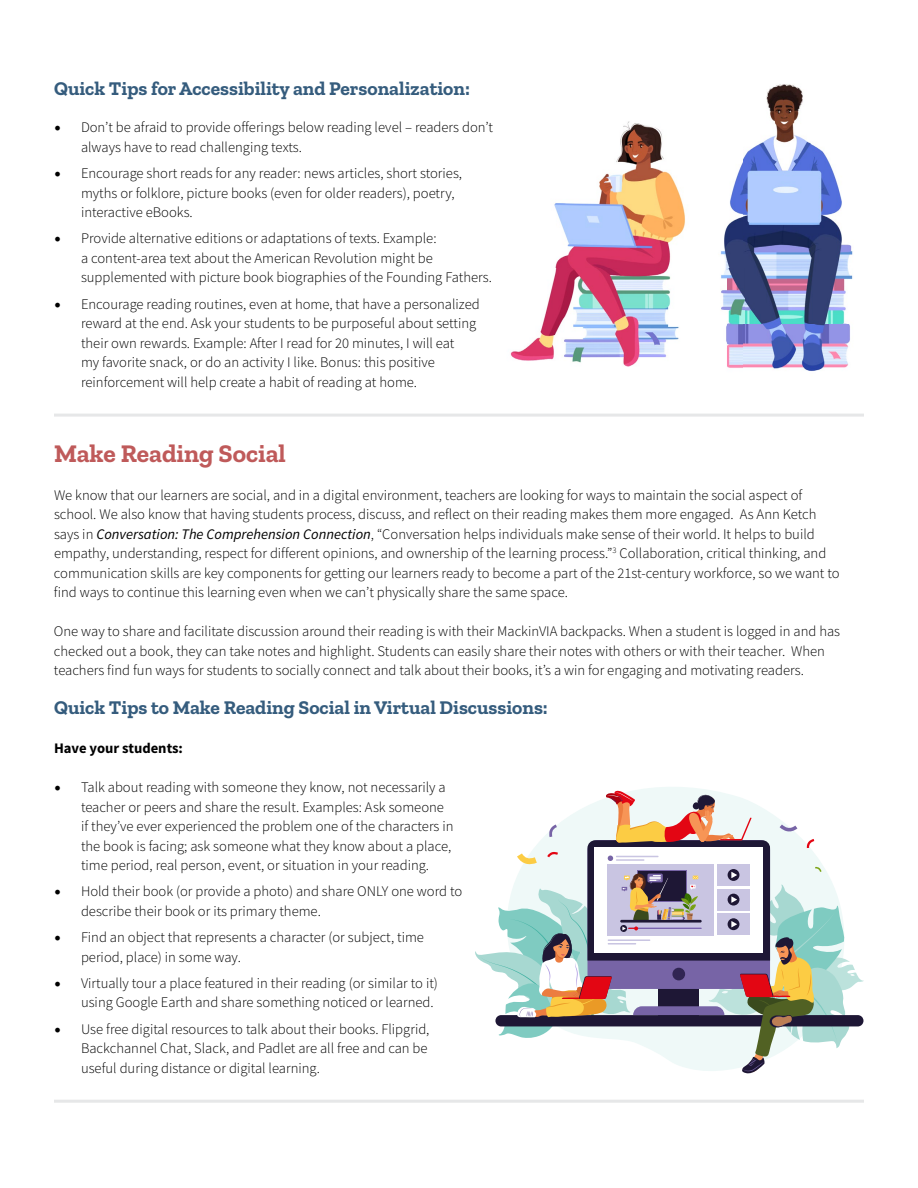
<style>
.page{position:relative;width:918px;height:1188px;background:#fff}
.page>*{position:absolute;margin:0;border:0;box-sizing:border-box;transform-origin:0 0}
.t1{font:700 25.5px "Zilla Slab";color:#bf5a5a}
.t2{font:700 19.5px "Zilla Slab";color:#355c7d}
.t3{font:300 14.7px/19.5px "Source Sans Pro";color:#000}
.t4{font:700 14.7px "Source Sans Pro";color:#000}
.s1{font-family:"Minion Pro";font-weight:400;font-size:18px}
.s2{font-weight:400;font-style:italic}
</style>
<div class="page">
<hr style="left:54px;top:414px;width:810px;height:3px;background:#e6e7e8">
<hr style="left:54px;top:1100px;width:810px;height:3px;background:#e6e7e8">
<svg style="left:475px;top:791px;width:389px;height:282px"></svg>
<img style="left:510px;top:84px;width:343px;height:287px">
<h2 class="t2" style="left:54px;top:77px;width:417px">Quick Tips for Accessibility and Personalization:</h2>
<p class="t3" style="left:81px;top:118px;width:414px;text-indent:-27px"><span class="s1">•</span> Don’t be afraid to provide offerings below reading level – readers don’t always have to read challenging texts.</p>
<p class="t3" style="left:81px;top:163px;width:383px;text-indent:-27px"><span class="s1">•</span> Encourage short reads for any reader: news articles, short stories, myths or folklore, picture books (even for older readers), poetry, interactive eBooks.</p>
<p class="t3" style="left:81px;top:229px;width:413px;text-indent:-27px"><span class="s1">•</span> Provide alternative editions or adaptations of texts. Example:<br>a content-area text about the American Revolution might be supplemented with picture book biographies of the Founding Fathers.</p>
<p class="t3" style="left:81px;top:294px;width:400px;text-indent:-27px"><span class="s1">•</span> Encourage reading routines, even at home, that have a personalized reward at the end. Ask your students to be purposeful about setting their own rewards. Example: After I read for 20 minutes, I will eat<br>my favorite snack, or do an activity I like. Bonus: this positive reinforcement will help create a habit of reading at home.</p>
<h1 class="t1" style="left:54px;top:439px;width:233px">Make Reading Social</h1>
<p class="t3" style="left:54px;top:485px;width:787px">We know that our learners are social, and in a digital environment, teachers are looking for ways to maintain the social aspect of school. We also know that having students process, discuss, and reflect on their reading makes them more engaged. As Ann Ketch says in <span class="s2">Conversation: The Comprehension Connection</span>, “Conversation helps individuals make sense of their world. It helps to build empathy, understanding, respect for different opinions, and ownership of the learning process.”<sup>3</sup> Collaboration, critical thinking, and communication skills are key components for getting our learners ready to become a part of the 21st-century workforce, so we want to find ways to continue this learning even when we can’t physically share the same space.</p>
<p class="t3" style="left:54px;top:622px;width:788px">One way to share and facilitate discussion around their reading is with their MackinVIA backpacks. When a student is logged in and has checked out a book, they can take notes and highlight. Students can easily share their notes with others or with their teacher. When teachers find fun ways for students to socially connect and talk about their books, it’s a win for engaging and motivating readers.</p>
<h2 class="t2" style="left:54px;top:697px;width:495px">Quick Tips to Make Reading Social in Virtual Discussions:</h2>
<p class="t4" style="left:54px;top:738px;width:131px">Have your students:</p>
<p class="t3" style="left:81px;top:778px;width:374px;text-indent:-27px"><span class="s1">•</span> Talk about reading with someone they know, not necessarily a teacher or peers and share the result. Examples: Ask someone if they’ve ever experienced the problem one of the characters in the book is facing; ask someone what they know about a place, time period, real person, event, or situation in your reading.</p>
<p class="t3" style="left:81px;top:882px;width:383px;text-indent:-27px"><span class="s1">•</span> Hold their book (or provide a photo) and share ONLY one word to describe their book or its primary theme.</p>
<p class="t3" style="left:81px;top:928px;width:345px;text-indent:-27px"><span class="s1">•</span> Find an object that represents a character (or subject, time period, place) in some way.</p>
<p class="t3" style="left:54px;top:973px;width:385px;text-align:right"><span class="s1">•</span> Virtually tour a place featured in their reading (or similar to it) using Google Earth and share something noticed or learned.</p>
<p class="t3" style="left:81px;top:1019px;width:350px;text-indent:-27px"><span class="s1">•</span> Use free digital resources to talk about their books. Flipgrid,<br>Backchannel Chat, Slack, and Padlet are all free and can be useful during distance or digital learning.</p>
</div>
